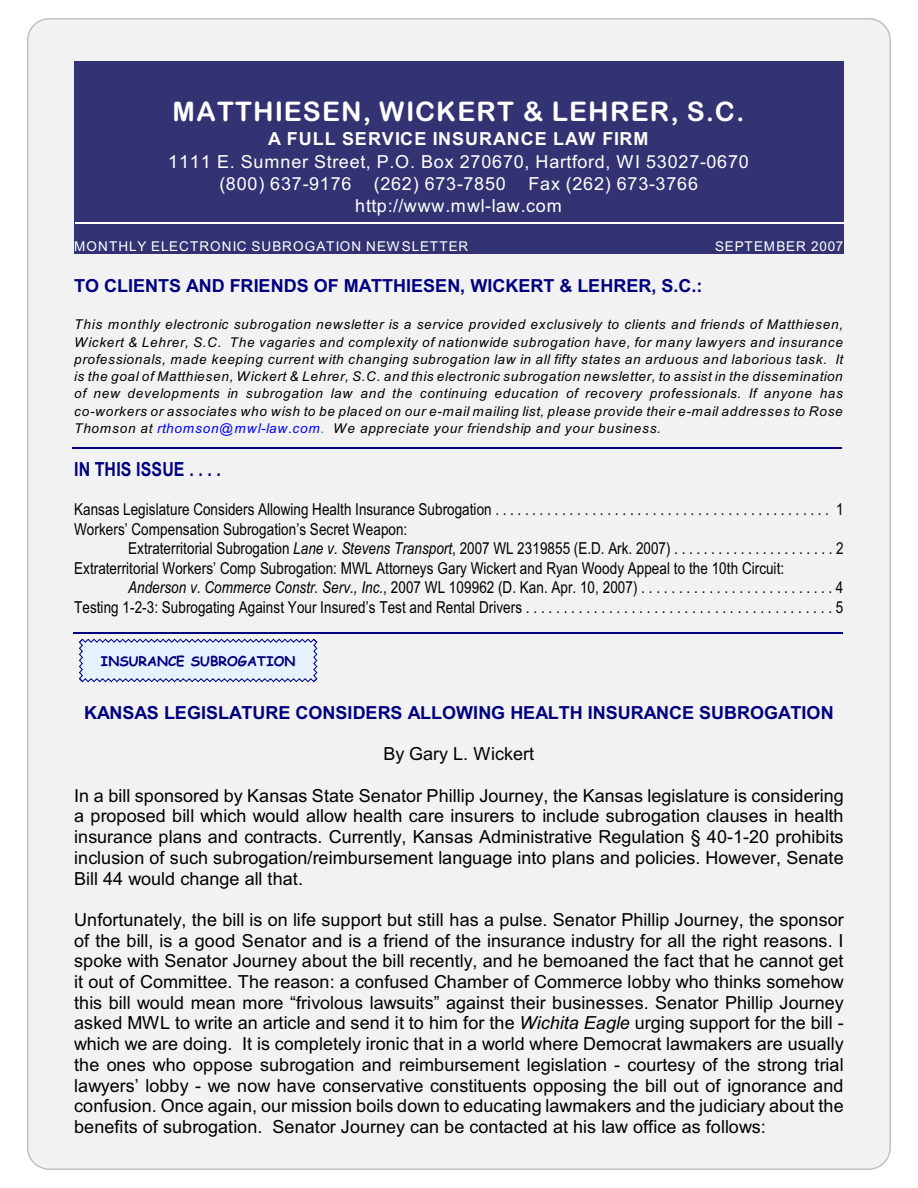
<style>
.page{position:relative;width:918px;height:1188px;background:#fff}
.page>*{position:absolute;margin:0;border:0;box-sizing:border-box;transform-origin:0 0}
.t1{font:27px "Arial Rounded MT Bold";letter-spacing:.045em;color:#fff}
.t2{font:700 19.5px "Arial Narrow";letter-spacing:.005em;color:#000080}
.t3{font:18px/20.7px "Arial";letter-spacing:.005em;color:#000;text-align:justify}
.t4{font:18px/22.4px "Arial";letter-spacing:.045em;color:#fff;text-align:center}
.t5{font:700 18px "Arial";letter-spacing:.005em;color:#000080}
.t6{font:700 18px "Arial";letter-spacing:.05em;color:#fff}
.t7{font:16.5px/19.5px "Arial Narrow";letter-spacing:.005em;color:#000}
.t8{font:italic 13.5px/17.2px "Arial";letter-spacing:.06em;color:#000;text-align:justify}
.t9{font:13.5px "Arial";letter-spacing:.075em;color:#fff}
.t10{font:700 13.5px "Comic Sans MS";color:#000080}
.s1{color:#00f}
.s2{color:#0080ff}
.s3{font-style:italic}
</style>
<div class="page">
<div style="left:28px;top:19px;width:862px;height:1150px;background:#f2f2f2;border-radius:22px"></div>
<div style="left:74px;top:61px;width:769px;height:32px;background:#333373"></div>
<div style="left:74px;top:94px;width:769px;height:32px;background:#333373"></div>
<div style="left:74px;top:127px;width:769px;height:22px;background:#333373"></div>
<div style="left:74px;top:150px;width:769px;height:22px;background:#333373"></div>
<div style="left:74px;top:172px;width:769px;height:22px;background:#333373"></div>
<div style="left:74px;top:194px;width:769px;height:22px;background:#333373"></div>
<div style="left:74px;top:217px;width:769px;height:20px;background:#333373"></div>
<div style="left:74px;top:237px;width:769px;height:17px;background:#333373"></div>
<svg style="left:79px;top:638px;width:239px;height:45px"></svg>
<hr style="left:75px;top:222px;width:769px;height:2px;background:#fff">
<hr style="left:73px;top:447px;width:769px;height:2px;background:#000080">
<hr style="left:74px;top:632px;width:769px;height:2px;background:#000080">
<h1 class="t1" style="left:172px;top:101px;width:574px">MATTHIESEN, WICKERT &amp; LEHRER, S.C.</h1>
<p class="t6" style="left:268px;top:132px;width:382px">A FULL SERVICE INSURANCE LAW FIRM</p>
<p class="t4" style="left:168px;top:152px;width:582px">1111 E. Sumner Street, P.O. Box 270670, Hartford, WI 53027-0670 (800) 637-9176 (262) 673-7850 Fax (262) 673-3766 http://www.mwl-law.com</p>
<p class="t9" style="left:74px;top:241px;width:396px">MONTHLY ELECTRONIC SUBROGATION NEWSLETTER</p>
<p class="t9" style="left:715px;top:241px;width:130px">SEPTEMBER 2007</p>
<p class="t5" style="left:74px;top:279px;width:630px">TO CLIENTS AND FRIENDS OF MATTHIESEN, WICKERT &amp; LEHRER, S.C.:</p>
<p class="t8" style="left:74px;top:317px;width:771px">This monthly electronic subrogation newsletter is a service provided exclusively to clients and friends of Matthiesen, Wickert &amp; Lehrer, S.C. The vagaries and complexity of nationwide subrogation have, for many lawyers and insurance professionals, made keeping current with changing subrogation law in all fifty states an arduous and laborious task. It is the goal of Matthiesen, Wickert &amp; Lehrer, S.C. and this electronic subrogation newsletter, to assist in the dissemination of new developments in subrogation law and the continuing education of recovery professionals. If anyone has co-workers or associates who wish to be placed on our e-mail mailing list, please provide their e-mail addresses to Rose Thomson at <span class="s1">rthomson@mwl-law.com</span><span class="s2">.</span> We appreciate your friendship and your business.</p>
<p class="t2" style="left:74px;top:454px;width:148px">IN THIS ISSUE . . . .</p>
<p class="t7" style="left:74px;top:501px;width:771px">Kansas Legislature Considers Allowing Health Insurance Subrogation . . . . . . . . . . . . . . . . . . . . . . . . . . . . . . . . . . . . . . . . . . . . . 1<br>Workers’ Compensation Subrogation’s Secret Weapon:</p>
<p class="t7" style="left:74px;top:540px;width:771px;text-indent:54px">Extraterritorial Subrogation <span class="s3">Lane v. Stevens Transport</span>, 2007 WL 2319855 (E.D. Ark. 2007) . . . . . . . . . . . . . . . . . . . . . . 2<br>Extraterritorial Workers’ Comp Subrogation: MWL Attorneys Gary Wickert and Ryan Woody Appeal to the 10th Circuit:</p>
<p class="t7" style="left:74px;top:579px;width:771px;text-align:right"><span class="s3">Anderson v. Commerce Constr. Serv., Inc.</span>, 2007 WL 109962 (D. Kan. Apr. 10, 2007) . . . . . . . . . . . . . . . . . . . . . . . . . . 4<br>Testing 1-2-3: Subrogating Against Your Insured’s Test and Rental Drivers . . . . . . . . . . . . . . . . . . . . . . . . . . . . . . . . . . . . . . . . . 5</p>
<p class="t10" style="left:101px;top:655px;width:196px">INSURANCE SUBROGATION</p>
<p class="t5" style="left:84px;top:706px;width:751px">KANSAS LEGISLATURE CONSIDERS ALLOWING HEALTH INSURANCE SUBROGATION</p>
<p class="t3" style="left:383px;top:745px;width:152px">By Gary L. Wickert</p>
<p class="t3" style="left:74px;top:787px;width:771px">In a bill sponsored by Kansas State Senator Phillip Journey, the Kansas legislature is considering a proposed bill which would allow health care insurers to include subrogation clauses in health insurance plans and contracts. Currently, Kansas Administrative Regulation § 40-1-20 prohibits inclusion of such subrogation/reimbursement language into plans and policies. However, Senate Bill 44 would change all that.</p>
<p class="t3" style="left:74px;top:911px;width:771px">Unfortunately, the bill is on life support but still has a pulse. Senator Phillip Journey, the sponsor of the bill, is a good Senator and is a friend of the insurance industry for all the right reasons. I spoke with Senator Journey about the bill recently, and he bemoaned the fact that he cannot get it out of Committee. The reason: a confused Chamber of Commerce lobby who thinks somehow this bill would mean more “frivolous lawsuits” against their businesses. Senator Phillip Journey asked MWL to write an article and send it to him for the <span class="s3">Wichita Eagle</span> urging support for the bill - which we are doing. It is completely ironic that in a world where Democrat lawmakers are usually the ones who oppose subrogation and reimbursement legislation - courtesy of the strong trial lawyers’ lobby - we now have conservative constituents opposing the bill out of ignorance and confusion. Once again, our mission boils down to educating lawmakers and the judiciary about the benefits of subrogation. Senator Journey can be contacted at his law office as follows:</p>
</div>
